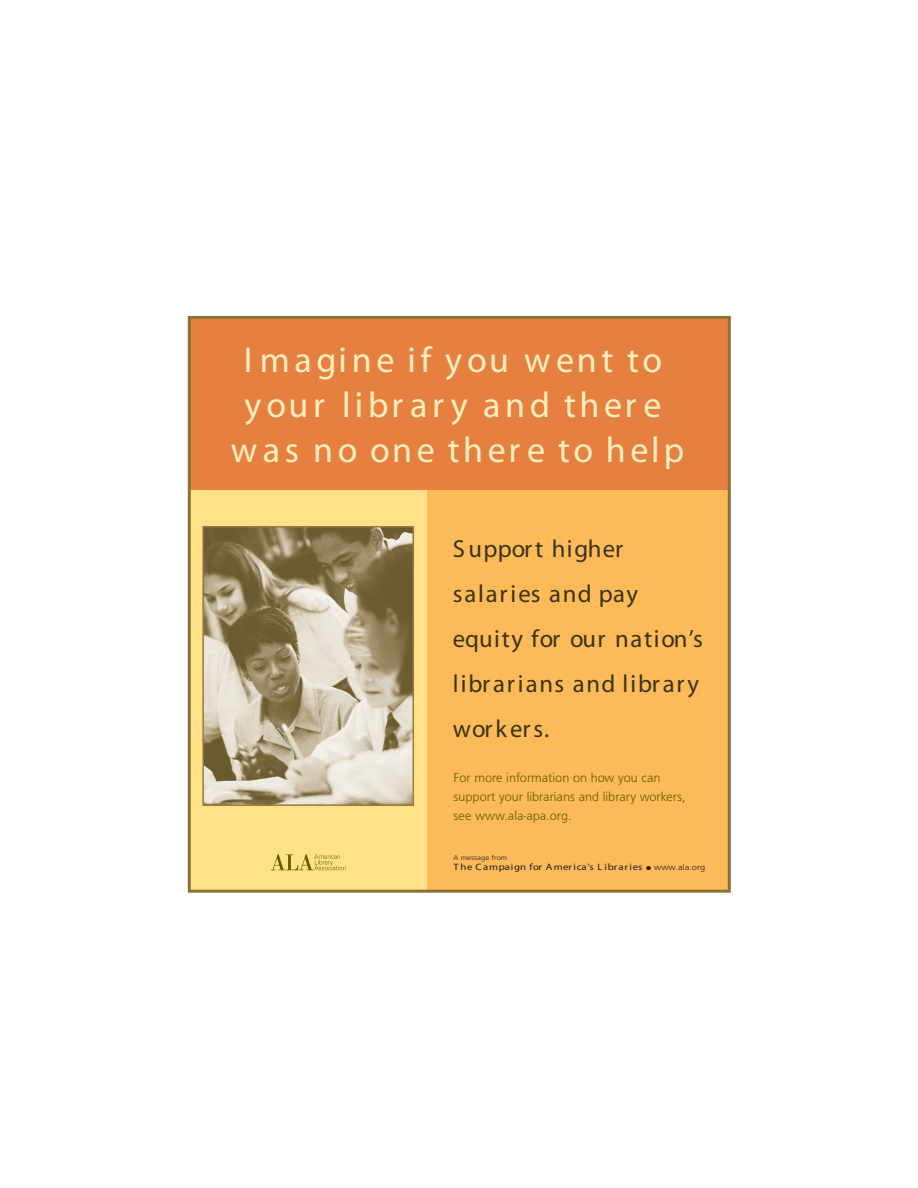
<style>
.page{position:relative;width:918px;height:1188px;background:#fff}
.page>*{position:absolute;margin:0;border:0;box-sizing:border-box;transform-origin:0 0}
.t1{font:36px/45px "Myriad";letter-spacing:.13em;color:#feefbd;text-align:center}
.t2{font:24.75px/45px "Myriad";letter-spacing:.065em;color:#3b3318}
.t3{font:13.2px/18.8px "Frugal Sans Light DTC";color:#635d00}
.t4{font:9.3px "Myriad";letter-spacing:.075em;color:#231f20;scale:1.16 1}
.t5{font:7.05px "Frugal Sans Light DTC";color:#231f20;scale:1.12 1}
.s1{font-family:"Frugal Sans Light DTC";font-size:8.55px}
</style>
<div class="page">
<div style="left:427px;top:490px;width:302px;height:401px;background:#fcba58"></div>
<div style="left:189px;top:485px;width:238px;height:406px;background:#ffe189"></div>
<div style="left:189px;top:317px;width:540px;height:173px;background:#e68041"></div>
<svg style="left:271px;top:854px;width:75px;height:16px"></svg>
<img style="left:205px;top:529px;width:206px;height:274px">
<div style="left:202px;top:526px;width:212px;height:280px;border:2px solid #997c39"></div>
<div style="left:188px;top:316px;width:543px;height:577px;border:3px solid #8c7132"></div>
<h1 class="t1" style="left:231px;top:339px;width:455px">Imagine if you went to your library and there was no one there to help</h1>
<h2 class="t2" style="left:453px;top:528px;width:252px">Support higher salaries and pay equity for our nation’s librarians and library workers.</h2>
<p class="t3" style="left:454px;top:769px;width:234px">For more information on how you can support your librarians and library workers, see www.ala-apa.org.</p>
<p class="t5" style="left:453px;top:853px;width:50px">A message from</p>
<p class="t4" style="left:453px;top:863px;width:219px">T he Campaign for America’s L ibraries ● <span class="s1">www.ala.org</span></p>
</div>
